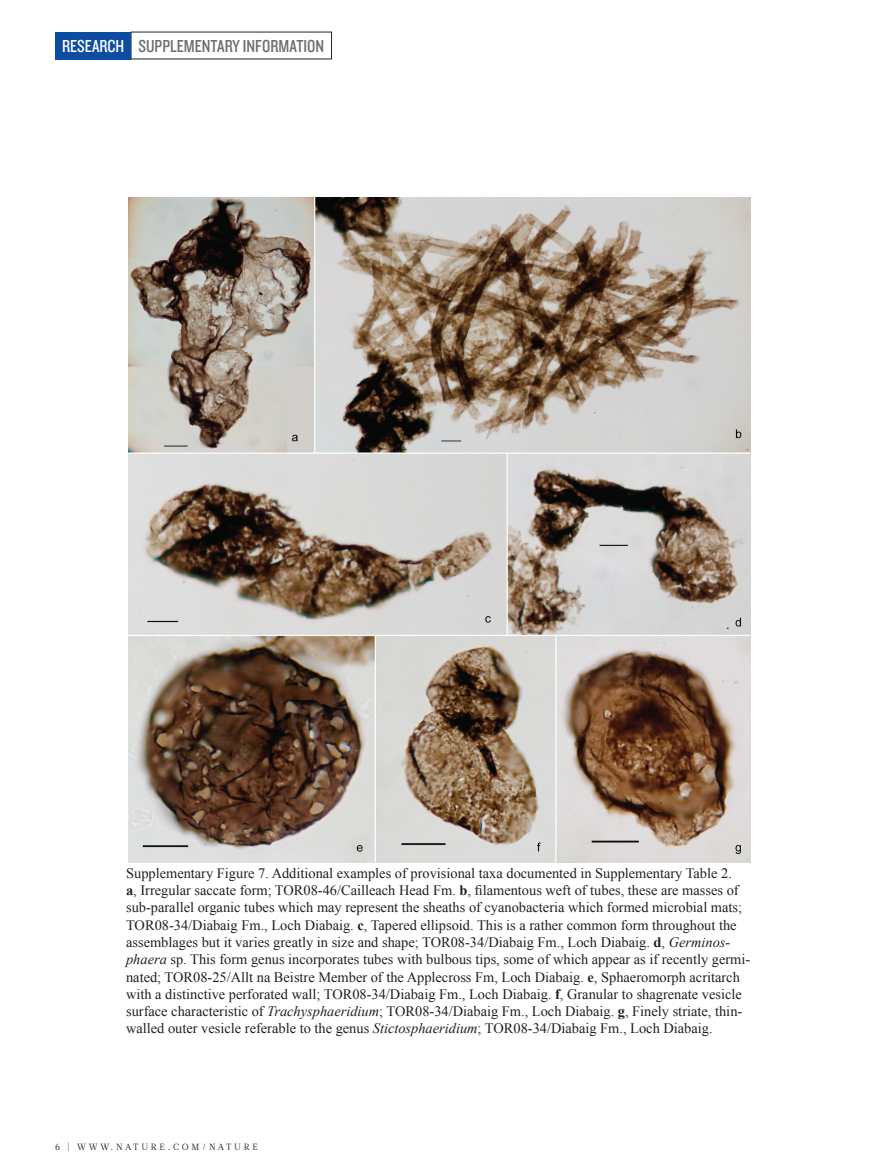
<style>
.page{position:relative;width:893px;height:1174px;background:#fff}
.page>*{position:absolute;margin:0;border:0;box-sizing:border-box;transform-origin:0 0}
.t1{font:18px "Knockout 29 Junior Ltweight";color:#6c6d70}
.t2{font:18px "Knockout 29 Junior Ltweight";color:#fff}
.t3{font:14.4px/17.2px "Times New Roman";color:#231f20}
.t4{font:9px "Glosa Math";letter-spacing:.3em;color:#231f20}
.s1{font-weight:700}
.s2{font-style:italic}
</style>
<div class="page">
<div style="left:55px;top:32px;width:76px;height:27px;background:#0d4da1"></div>
<img style="left:129px;top:198px;width:622px;height:664px">
<p class="t2" style="left:62px;top:34px;width:64px">RESEARCH</p>
<p class="t1" style="left:138px;top:34px;width:187px">SUPPLEMENTARY INFORMATION</p>
<p class="t3" style="left:126px;top:864px;width:625px">Supplementary Figure 7. Additional examples of provisional taxa documented in Supplementary Table 2.<br><span class="s1">a</span>, Irregular saccate form; TOR08-46/Cailleach Head Fm. <span class="s1">b</span>, filamentous weft of tubes, these are masses of sub-parallel organic tubes which may represent the sheaths of cyanobacteria which formed microbial mats; TOR08-34/Diabaig Fm., Loch Diabaig. <span class="s1">c</span>, Tapered ellipsoid. This is a rather common form throughout the assemblages but it varies greatly in size and shape; TOR08-34/Diabaig Fm., Loch Diabaig. <span class="s1">d</span>, <span class="s2">Germinos&shy;phaera</span> sp. This form genus incorporates tubes with bulbous tips, some of which appear as if recently germi&shy;nated; TOR08-25/Allt na Beistre Member of the Applecross Fm, Loch Diabaig. <span class="s1">e</span>, Sphaeromorph acritarch with a distinctive perforated wall; TOR08-34/Diabaig Fm., Loch Diabaig. <span class="s1">f</span>, Granular to shagrenate vesicle surface characteristic of <span class="s2">Trachysphaeridium</span>; TOR08-34/Diabaig Fm., Loch Diabaig. <span class="s1">g</span>, Finely striate, thin&shy;walled outer vesicle referable to the genus <span class="s2">Stictosphaeridium</span>; TOR08-34/Diabaig Fm., Loch Diabaig.</p>
<p class="t4" style="left:55px;top:1141px;width:204px">6 | WWW.NATURE.COM/NATURE</p>
</div>
